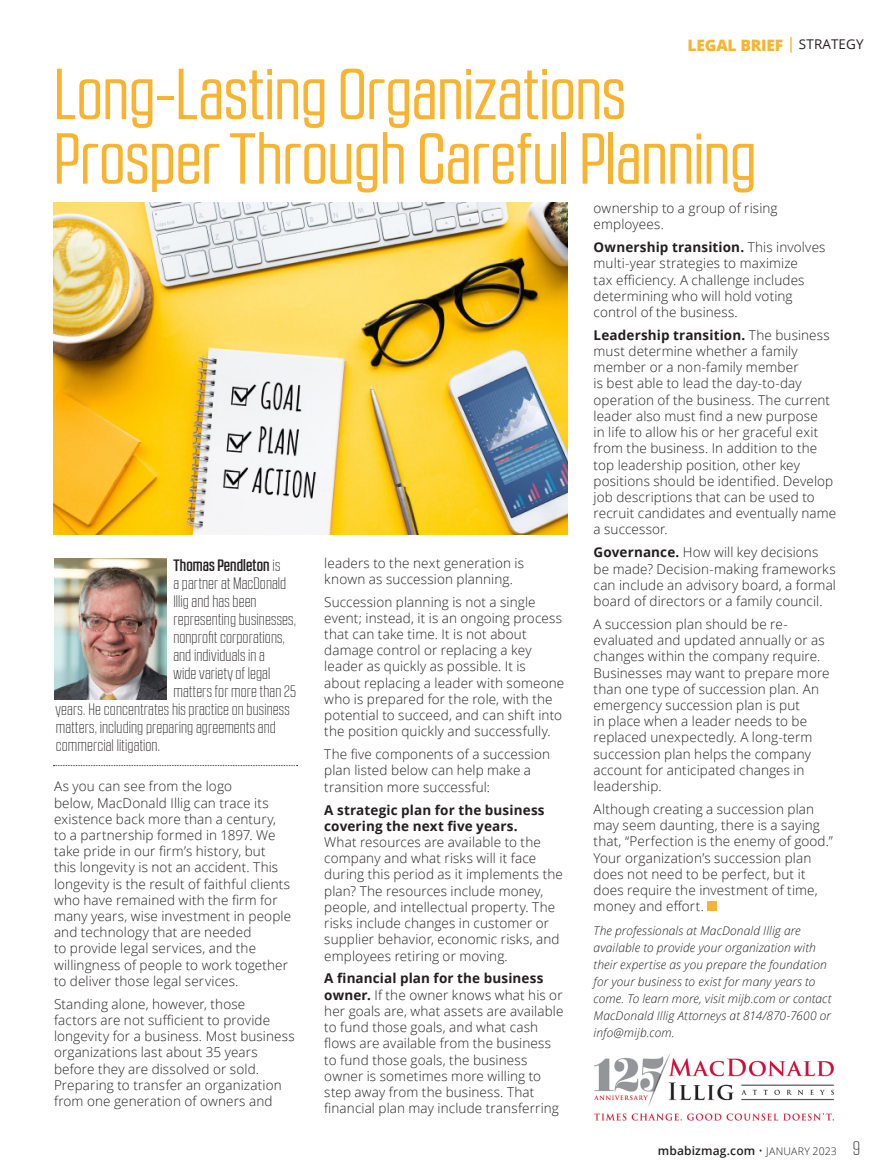
<style>
.page{position:relative;width:891px;height:1175px;background:#fff}
.page>*{position:absolute;margin:0;border:0;box-sizing:border-box;transform-origin:0 0}
.ARTPACK_Headline{font:72px "RB No 2.1 a";letter-spacing:-.01em;color:#f8b431}
.ARTPACK_Biography{font:300 16.5px "RB No 2.1 a";letter-spacing:.005em;color:#231f20}
.ARTPACK_Biography-2{font:500 16.5px "RB No 2.1 a";letter-spacing:.005em;color:#231f20}
.TOC_Overall_Category{font:800 15.75px "Open Sans";letter-spacing:-.015em;color:#f8b431}
.ARTPACK_Body{font:300 13.5px/16.2px "Open Sans";letter-spacing:.01em;color:#231f20}
.ARTPACK_Body-2{font:italic 300 12px/17px "Open Sans";letter-spacing:.01em;color:#231f20}
.t1{font:600 12px "Open Sans";letter-spacing:.015em;color:#231f20}
.s1{font-weight:600}
.s2{font-weight:400;font-size:13.35px;color:#231f20}
.s3{font-weight:300}
.s4{font-weight:700}
.s5{font-weight:300;font-size:10.5px}
.s6{font-family:"RB No 2.1 a";font-weight:300;font-size:19.5px}
</style>
<div class="page">
<div style="left:708px;top:901px;width:9px;height:10px;background:#f8b431"></div>
<svg style="left:53px;top:765px;width:245px;height:1px"></svg>
<img style="left:54px;top:558px;width:113px;height:141px">
<img style="left:54px;top:202px;width:513px;height:333px">
<img style="left:593px;top:1053px;width:242px;height:68px">
<p class="TOC_Overall_Category" style="left:688px;top:33px;width:178px">LEGAL BRIEF <span class="s1">|</span> <span class="s2">STRATEGY</span></p>
<p class="ARTPACK_Headline" style="left:54px;top:54px;width:574px">Long-Lasting Organizations</p>
<p class="ARTPACK_Headline" style="left:54px;top:118px;width:705px">Prosper Through Careful Planning</p>
<p class="ARTPACK_Biography-2" style="left:173px;top:556px;width:108px">Thomas Pendleton <span class="s3">is</span></p>
<p class="ARTPACK_Biography" style="left:173px;top:574px;width:114px">a partner at MacDonald</p>
<p class="ARTPACK_Biography" style="left:173px;top:592px;width:85px">Illig and has been</p>
<p class="ARTPACK_Biography" style="left:173px;top:610px;width:124px">representing businesses,</p>
<p class="ARTPACK_Biography" style="left:173px;top:628px;width:113px">nonprofit corporations,</p>
<p class="ARTPACK_Biography" style="left:173px;top:646px;width:93px">and individuals in a</p>
<p class="ARTPACK_Biography" style="left:173px;top:664px;width:99px">wide variety of legal</p>
<p class="ARTPACK_Biography" style="left:173px;top:682px;width:124px">matters for more than 25</p>
<p class="ARTPACK_Biography" style="left:56px;top:700px;width:235px">years. He concentrates his practice on business</p>
<p class="ARTPACK_Biography" style="left:56px;top:718px;width:222px">matters, including preparing agreements and</p>
<p class="ARTPACK_Biography" style="left:56px;top:736px;width:106px">commercial litigation.</p>
<p class="ARTPACK_Body" style="left:54px;top:778px;width:239px">As you can see from the logo<br>below, MacDonald Illig can trace its existence back more than a century, to a partnership formed in 1897. We take pride in our firm’s history, but this longevity is not an accident. This longevity is the result of faithful clients who have remained with the firm for many years, wise investment in people and technology that are needed<br>to provide legal services, and the willingness of people to work together to deliver those legal services.</p>
<p class="ARTPACK_Body" style="left:54px;top:995px;width:242px">Standing alone, however, those<br>factors are not sufficient to provide longevity for a business. Most business organizations last about 35 years before they are dissolved or sold.<br>Preparing to transfer an organization from one generation of owners and</p>
<p class="ARTPACK_Body" style="left:324px;top:554px;width:201px">leaders to the next generation is known as succession planning.</p>
<p class="ARTPACK_Body" style="left:324px;top:593px;width:242px">Succession planning is not a single event; instead, it is an ongoing process that can take time. It is not about damage control or replacing a key leader as quickly as possible. It is about replacing a leader with someone who is prepared for the role, with the potential to succeed, and can shift into the position quickly and successfully.</p>
<p class="ARTPACK_Body" style="left:324px;top:746px;width:227px">The five components of a succession plan listed below can help make a transition more successful:</p>
<p class="ARTPACK_Body" style="left:324px;top:801px;width:240px"><span class="s4">A strategic plan for the business covering the next five years.<br></span>What resources are available to the company and what risks will it face during this period as it implements the plan? The resources include money, people, and intellectual property. The risks include changes in customer or supplier behavior, economic risks, and employees retiring or moving.</p>
<p class="ARTPACK_Body" style="left:324px;top:970px;width:241px"><span class="s4">A financial plan for the business owner.</span> If the owner knows what his or her goals are, what assets are available to fund those goals, and what cash flows are available from the business to fund those goals, the business owner is sometimes more willing to step away from the business. That financial plan may include transferring</p>
<p class="ARTPACK_Body" style="left:594px;top:199px;width:185px">ownership to a group of rising employees.</p>
<p class="ARTPACK_Body" style="left:594px;top:239px;width:233px"><span class="s4">Ownership transition.</span> This involves multi-year strategies to maximize<br>tax efficiency. A challenge includes determining who will hold voting control of the business.</p>
<p class="ARTPACK_Body" style="left:594px;top:326px;width:244px"><span class="s4">Leadership transition.</span> The business must determine whether a family member or a non-family member<br>is best able to lead the day-to-day operation of the business. The current leader also must find a new purpose<br>in life to allow his or her graceful exit from the business. In addition to the top leadership position, other key positions should be identified. Develop job descriptions that can be used to recruit candidates and eventually name a successor.</p>
<p class="ARTPACK_Body" style="left:594px;top:544px;width:244px"><span class="s4">Governance.</span> How will key decisions be made? Decision-making frameworks can include an advisory board, a formal board of directors or a family council.</p>
<p class="ARTPACK_Body" style="left:594px;top:615px;width:238px">A succession plan should be re&shy;evaluated and updated annually or as changes within the company require.<br>Businesses may want to prepare more than one type of succession plan. An emergency succession plan is put<br>in place when a leader needs to be replaced unexpectedly. A long-term succession plan helps the company account for anticipated changes in leadership.</p>
<p class="ARTPACK_Body" style="left:594px;top:800px;width:241px">Although creating a succession plan may seem daunting, there is a saying that, “Perfection is the enemy of good.” Your organization’s succession plan does not need to be perfect, but it does require the investment of time, money and effort.</p>
<p class="ARTPACK_Body-2" style="left:594px;top:921px;width:239px">The professionals at MacDonald Illig are available to provide your organization with their expertise as you prepare the foundation for your business to exist for many years to come. To learn more, visit mijb.com or contact MacDonald Illig Attorneys at 814/870-7600 or info@mijb.com.</p>
<p class="t1" style="left:658px;top:1142px;width:204px">mbabizmag.com <span class="s3">•</span> <span class="s5">JANUARY 2023</span> <span class="s6">9</span></p>
</div>
